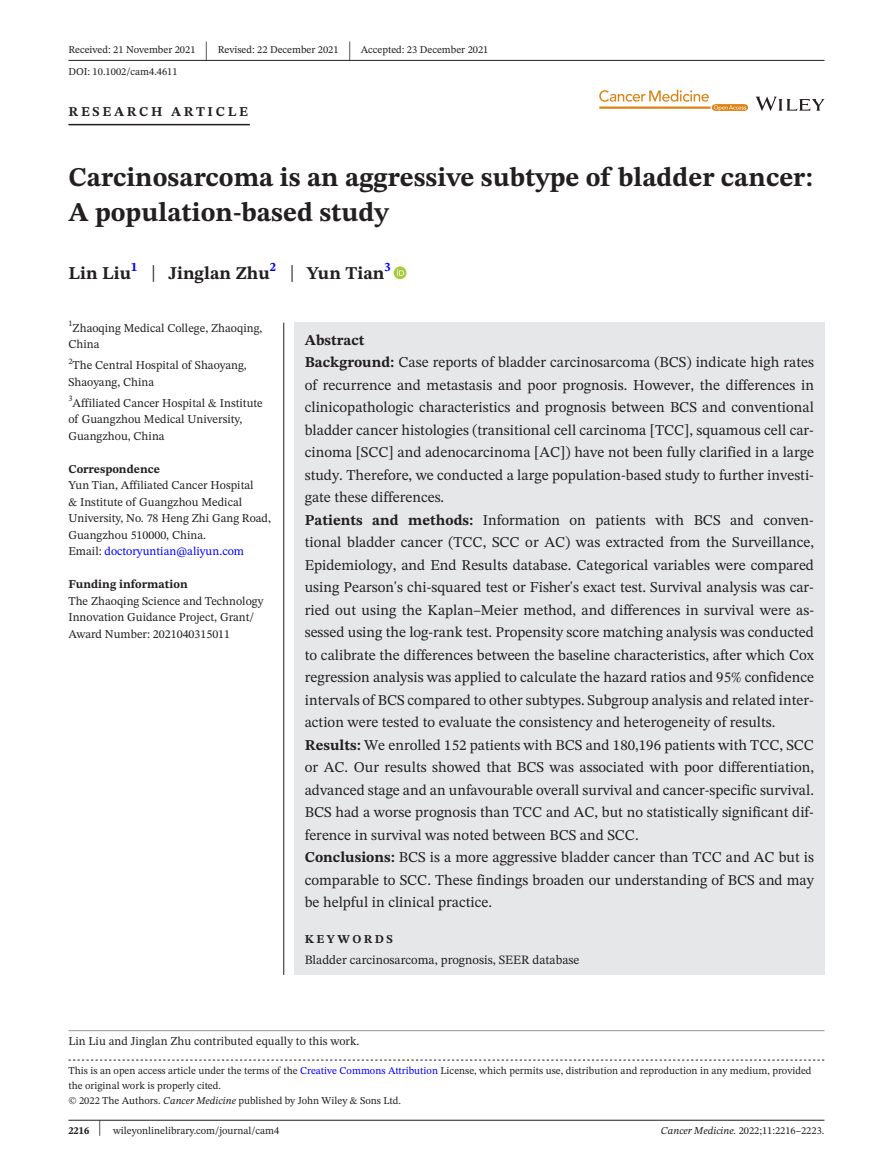
<style>
.page{position:relative;width:893px;height:1174px;background:#fff}
.page>*{position:absolute;margin:0;border:0;box-sizing:border-box;transform-origin:0 0}
.t1{font:700 27px/34.5px "STIX Two Text";color:#231f20}
.t2{font:25.65px "STIX Two Text";color:#231f20;scale:.49 1}
.t3{font:700 18px "STIX Two Text";color:#231f20}
.t4{font:15px/22.5px "STIX Two Text";color:#231f20}
.t5{font:700 13.5px "STIX Two Text";letter-spacing:.2em;color:#231f20}
.t6{font:12.75px "STIX Two Text";color:#231f20}
.t7{font:12px/16.5px "STIX Two Text";color:#231f20}
.t8{font:700 12px "STIX Two Text";color:#231f20}
.t9{font:700 12px "STIX Two Text";letter-spacing:.2em;color:#231f20}
.t10{font:10.5px/15px "STIX Two Text";color:#231f20}
.s1{font-weight:400;font-size:23.4px}
.s2{color:#00f}
.s3{font-weight:700}
.s4{font-style:italic}
.s5{font-size:22.2px}
</style>
<div class="page">
<hr style="left:68px;top:1119px;width:756px;height:1px;background:#231f20">
<svg style="left:756px;top:97px;width:68px;height:14px"></svg>
<svg style="left:599px;top:90px;width:149px;height:21px"></svg>
<hr style="left:68px;top:60px;width:756px;height:1px;background:#231f20">
<hr style="left:68px;top:124px;width:182px;height:1px;background:#231f20">
<div style="left:394px;top:266px;width:12px;height:13px;background:#a5cd39;border-radius:50%"></div>
<svg style="left:397px;top:269px;width:7px;height:7px"></svg>
<svg style="left:68px;top:1059px;width:756px;height:1px"></svg>
<hr style="left:68px;top:1030px;width:756px;height:1px;background:#939598">
<div style="left:294px;top:323px;width:530px;height:652px;background:#e6e7e9"></div>
<hr style="left:283px;top:323px;width:1px;height:652px;background:#231f20">
<p class="t10" style="left:68px;top:42px;width:129px">Received: 21 November 2021</p>
<h2 class="t2" style="left:205px;top:32px;width:8px">|</h2>
<p class="t10" style="left:218px;top:42px;width:122px">Revised: 22 December 2021</p>
<h2 class="t2" style="left:348px;top:32px;width:8px">|</h2>
<p class="t10" style="left:361px;top:42px;width:129px">Accepted: 23 December 2021</p>
<p class="t10" style="left:68px;top:64px;width:111px">DOI: 10.1002/cam4.4611</p>
<p class="t5" style="left:68px;top:101px;width:181px">RESEARCH ARTICLE</p>
<h1 class="t1" style="left:68px;top:161px;width:746px">Carcinosarcoma is an aggressive subtype of bladder cancer:<br>A population-based study</h1>
<p class="t3" style="left:68px;top:260px;width:324px">Lin Liu<sup>1</sup> <span class="s1">|</span> Jinglan Zhu<sup>2</sup> <span class="s1">|</span> Yun Tian<sup>3</sup></p>
<p class="t7" style="left:68px;top:319px;width:195px"><sup>1</sup>Zhaoqing Medical College, Zhaoqing,<br>China</p>
<p class="t7" style="left:68px;top:357px;width:180px"><sup>2</sup>The Central Hospital of Shaoyang,<br>Shaoyang, China</p>
<p class="t7" style="left:68px;top:394px;width:196px"><sup>3</sup>Affiliated Cancer Hospital &amp; Institute of Guangzhou Medical University,<br>Guangzhou, China</p>
<p class="t8" style="left:68px;top:460px;width:93px">Correspondence</p>
<p class="t7" style="left:68px;top:477px;width:204px">Yun Tian, Affiliated Cancer Hospital<br>&amp; Institute of Guangzhou Medical University, No. 78 Heng Zhi Gang Road, Guangzhou 510000, China.<br>Email: <span class="s2">doctoryuntian@aliyun.com</span></p>
<p class="t8" style="left:68px;top:576px;width:121px">Funding information</p>
<p class="t7" style="left:68px;top:592px;width:196px">The Zhaoqing Science and Technology<br>Innovation Guidance Project, Grant/<br>Award Number: 2021040315011</p>
<p class="t4" style="left:305px;top:328px;width:511px"><span class="s3">Abstract<br>Background:</span> Case reports of bladder carcinosarcoma (BCS) indicate high rates of recurrence and metastasis and poor prognosis. However, the differences in clinicopathologic characteristics and prognosis between BCS and conventional bladder cancer histologies (transitional cell carcinoma [TCC], squamous cell car&shy;cinoma [SCC] and adenocarcinoma [AC]) have not been fully clarified in a large study. Therefore, we conducted a large population-based study to further investi&shy;gate these differences.<br><span class="s3">Patients and methods:</span> Information on patients with BCS and conven&shy;tional bladder cancer (TCC, SCC or AC) was extracted from the Surveillance, Epidemiology, and End Results database. Categorical variables were compared using Pearson's chi-squared test or Fisher's exact test. Survival analysis was car&shy;ried out using the Kaplan–Meier method, and differences in survival were as&shy;sessed using the log-rank test. Propensity score matching analysis was conducted to calibrate the differences between the baseline characteristics, after which Cox regression analysis was applied to calculate the hazard ratios and 95% confidence intervals of BCS compared to other subtypes. Subgroup analysis and related inter&shy;action were tested to evaluate the consistency and heterogeneity of results.<br><span class="s3">Results:</span> We enrolled 152 patients with BCS and 180,196 patients with TCC, SCC or AC. Our results showed that BCS was associated with poor differentiation, advanced stage and an unfavourable overall survival and cancer-specific survival.<br>BCS had a worse prognosis than TCC and AC, but no statistically significant dif&shy;ference in survival was noted between BCS and SCC.<br><span class="s3">Conclusions:</span> BCS is a more aggressive bladder cancer than TCC and AC but is comparable to SCC. These findings broaden our understanding of BCS and may be helpful in clinical practice.</p>
<p class="t9" style="left:305px;top:930px;width:90px">KEYWORDS</p>
<p class="t6" style="left:305px;top:951px;width:276px">Bladder carcinosarcoma, prognosis, SEER database</p>
<p class="t7" style="left:68px;top:1032px;width:293px">Lin Liu and Jinglan Zhu contributed equally to this work.</p>
<p class="t10" style="left:68px;top:1063px;width:745px">This is an open access article under the terms of the <span class="s2">Creative Commons Attribution</span> License, which permits use, distribution and reproduction in any medium, provided the original work is properly cited.<br>© 2022 The Authors. <span class="s4">Cancer Medicine</span> published by John Wiley &amp; Sons Ltd.</p>
<p class="t10" style="left:68px;top:1123px;width:212px"><span class="s3">2216</span> <span class="s5">|</span> wileyonlinelibrary.com/journal/cam4</p>
<p class="t10" style="left:661px;top:1123px;width:165px"><span class="s4">Cancer Medicine.</span> 2022;11:2216–2223.</p>
</div>
